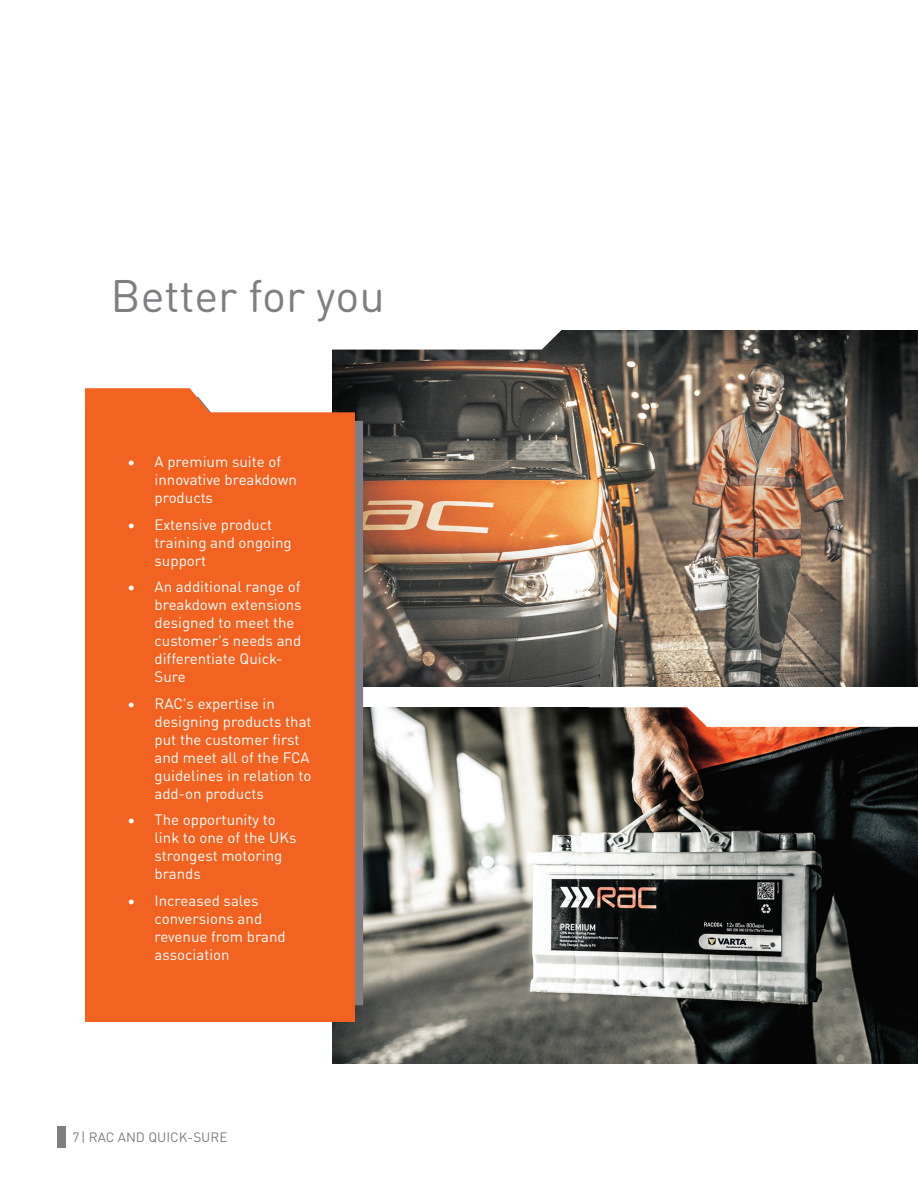
<style>
.page{position:relative;width:918px;height:1188px;background:#fff}
.page>*{position:absolute;margin:0;border:0;box-sizing:border-box;transform-origin:0 0}
.t1{font:45px "DIN Round OT";color:#807e83}
.t2{font:15px/18px "DIN Round OT";color:#fff}
.t3{font:13.5px "DIN Round OT";color:#807e83}
</style>
<div class="page">
<div style="left:57px;top:1127px;width:9px;height:21px;background:#807e83"></div>
<img style="left:333px;top:330px;width:584px;height:356px">
<img style="left:333px;top:708px;width:584px;height:355px">
<div style="left:355px;top:397px;width:8px;height:608px;background:#807e83"></div>
<svg style="left:85px;top:388px;width:270px;height:25px"></svg>
<div style="left:85px;top:413px;width:270px;height:609px;background:#f26221"></div>
<svg style="left:332px;top:330px;width:328px;height:20px"></svg>
<svg style="left:589px;top:707px;width:329px;height:20px"></svg>
<h1 class="t1" style="left:111px;top:268px;width:276px">B etter for you</h1>
<p class="t2" style="left:155px;top:453px;width:144px;text-indent:-27px">• A premium suite of innovative breakdown products</p>
<p class="t2" style="left:155px;top:515px;width:139px;text-indent:-27px">• Extensive product training and ongoing support</p>
<p class="t2" style="left:155px;top:578px;width:149px;text-indent:-27px">• An additional range of breakdown extensions designed to meet the customer’s needs and differentiate Quick-<br>Sure</p>
<p class="t2" style="left:155px;top:694px;width:159px;text-indent:-27px">• RAC’s expertise in designing products that put the customer first and meet all of the FCA guidelines in relation to add-on products</p>
<p class="t2" style="left:155px;top:811px;width:144px;text-indent:-27px">• The opportunity to link to one of the U Ks strongest motoring brands</p>
<p class="t2" style="left:155px;top:891px;width:133px;text-indent:-27px">• Increased sales conversions and revenue from brand association</p>
<p class="t3" style="left:73px;top:1129px;width:156px">7| RAC AND QUICK-SURE</p>
</div>
